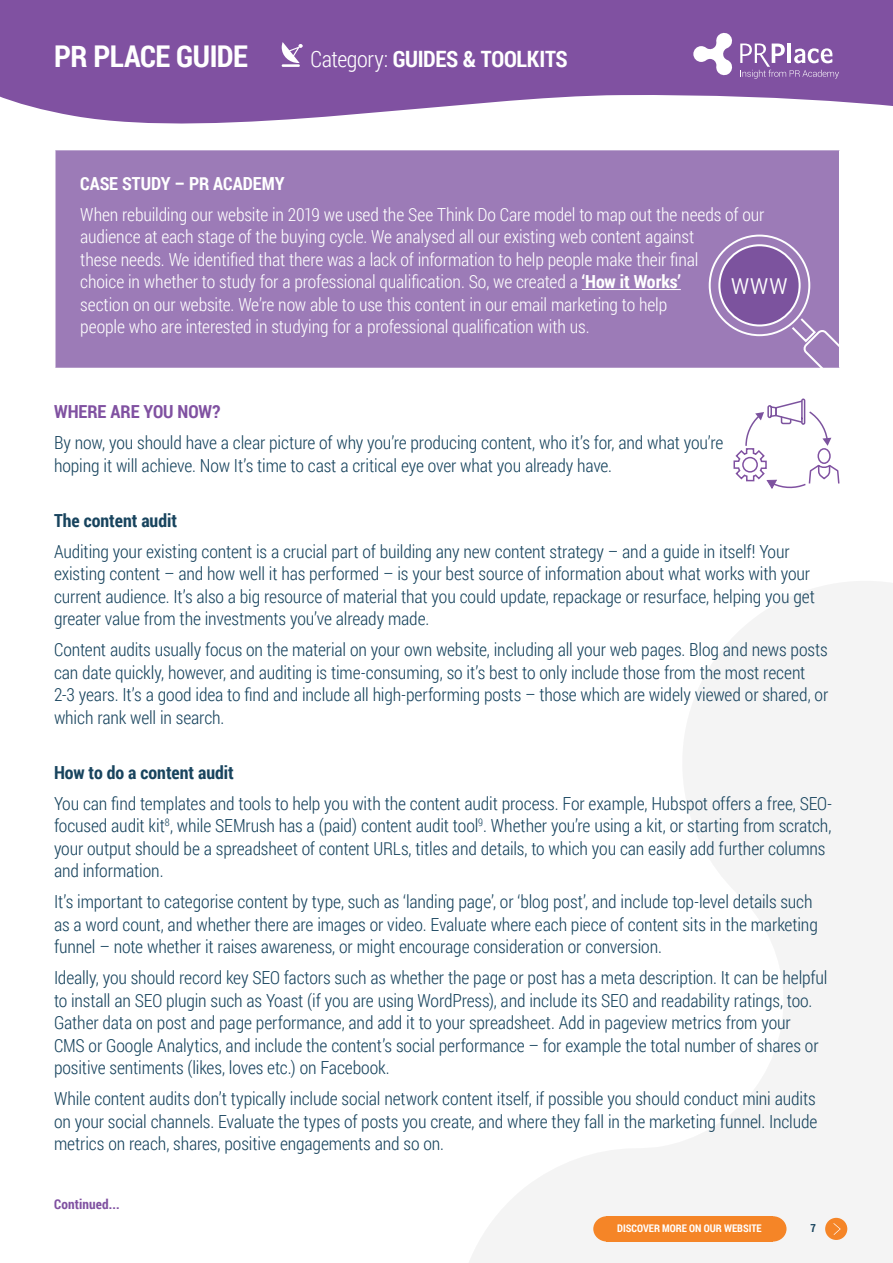
<style>
.page{position:relative;width:893px;height:1263px;background:#fff}
.page>*{position:absolute;margin:0;border:0;box-sizing:border-box;transform-origin:0 0}
.t1{font:700 30px "Roboto Condensed";letter-spacing:-.02em;color:#fff}
.bullets{font:300 29.7px "Roboto Condensed";color:#fff}
.t2{font:700 22.5px "Roboto Condensed";letter-spacing:-.01em;color:#fff}
.t3{font:300 18px/22.5px "Roboto Condensed";letter-spacing:-.01em;color:#18445e}
.bullets-2{font:300 18px/22.5px "Roboto Condensed";letter-spacing:-.005em;color:#fff}
.t4{font:700 18px "Roboto Condensed";color:#18445e}
.bullets-3{font:700 18px "Roboto Condensed";letter-spacing:-.005em;color:#fff}
.t5{font:700 18px "Roboto Condensed";color:#8051a1}
.t6{font:700 13.5px "Roboto Condensed";letter-spacing:.01em;color:#8051a1}
.t7{font:700 11.1px "Roboto Condensed";color:#18445e}
.t8{font:700 10.5px "Roboto Condensed";color:#fff}
.s1{font-weight:300}
.s2{font-weight:700}
</style>
<div class="page">
<svg style="left:0;top:0;width:893px;height:124px;background:#9169ae"></svg>
<svg style="left:469px;top:581px;width:424px;height:682px"></svg>
<svg style="left:282px;top:42px;width:21px;height:25px"></svg>
<hr style="left:788px;top:43px;width:3px;height:20px;background:#fff">
<svg style="left:693px;top:32px;width:40px;height:44px"></svg>
<svg style="left:740px;top:44px;width:99px;height:35px"></svg>
<div style="left:606px;top:1216px;width:167px;height:25px;background:#f58527"></div>
<svg style="left:593px;top:1216px;width:13px;height:25px"></svg>
<svg style="left:773px;top:1216px;width:13px;height:25px"></svg>
<div style="left:825px;top:1218px;width:22px;height:22px;background:#f58527;border-radius:50%"></div>
<svg style="left:833px;top:1223px;width:8px;height:12px"></svg>
<div style="left:55px;top:150px;width:785px;height:218px;background:#9c7bb7"></div>
<hr style="left:54px;top:150px;width:2px;height:218px;background:#fff">
<hr style="left:839px;top:150px;width:1px;height:218px;background:#fff">
<hr style="left:582px;top:289px;width:99px;height:1px;background:#fff">
<svg style="left:733px;top:316px;width:134px;height:289px"></svg>
<div style="left:709px;top:235px;width:101px;height:101px;border:2px solid #fff;border-radius:50%"></div>
<div style="left:719px;top:245px;width:81px;height:80px;background:#7c539e;border-radius:50%"></div>
<div style="left:718px;top:244px;width:83px;height:82px;border:2px solid #fff;border-radius:50%"></div>
<h1 class="t1" style="left:54px;top:35px;width:195px">PR PLACE GUIDE</h1>
<p class="t2" style="left:310px;top:43px;width:259px"><span class="s1">Category:</span> GUIDES &amp; TOOLKITS</p>
<p class="bullets-3" style="left:80px;top:171px;width:206px">CASE STUDY – PR ACADEMY</p>
<p class="bullets-2" style="left:80px;top:202px;width:686px">When rebuilding our website in 2019 we used the See Think Do Care model to map out the needs of our audience at each stage of the buying cycle. We analysed all our existing web content against<br>these needs. We identified that there was a lack of information to help people make their final<br>choice in whether to study for a professional qualification. So, we created a <span class="s2">‘How it Works’<br></span>section on our website. We’re now able to use this content in our email marketing to help<br>people who are interested in studying for a professional qualification with us.</p>
<p class="bullets" style="left:731px;top:262px;width:59px">www</p>
<p class="t5" style="left:54px;top:399px;width:168px">WHERE ARE YOU NOW?</p>
<p class="t3" style="left:54px;top:431px;width:671px">By now, you should have a clear picture of why you’re producing content, who it’s for, and what you’re hoping it will achieve. Now It’s time to cast a critical eye over what you already have.</p>
<p class="t4" style="left:54px;top:508px;width:125px">The content audit</p>
<p class="t3" style="left:54px;top:539px;width:762px">Auditing your existing content is a crucial part of building any new content strategy – and a guide in itself! Your existing content – and how well it has performed – is your best source of information about what works with your current audience. It’s also a big resource of material that you could update, repackage or resurface, helping you get greater value from the investments you’ve already made.</p>
<p class="t3" style="left:54px;top:638px;width:776px">Content audits usually focus on the material on your own website, including all your web pages. Blog and news posts can date quickly, however, and auditing is time-consuming, so it’s best to only include those from the most recent 2-3 years. It’s a good idea to find and include all high-performing posts – those which are widely viewed or shared, or which rank well in search.</p>
<p class="t4" style="left:54px;top:760px;width:181px">How to do a content audit</p>
<p class="t3" style="left:54px;top:791px;width:779px">You can find templates and tools to help you with the content audit process. For example, Hubspot offers a free, SEO&shy;focused audit kit<sup>8</sup>, while SEMrush has a (paid) content audit tool<sup>9</sup>. Whether you’re using a kit, or starting from scratch, your output should be a spreadsheet of content URLs, titles and details, to which you can easily add further columns and information.</p>
<p class="t3" style="left:54px;top:890px;width:765px">It’s important to categorise content by type, such as ‘landing page’, or ‘blog post’, and include top-level details such as a word count, and whether there are images or video. Evaluate where each piece of content sits in the marketing funnel – note whether it raises awareness, or might encourage consideration or conversion.</p>
<p class="t3" style="left:54px;top:966px;width:775px">Ideally, you should record key SEO factors such as whether the page or post has a meta description. It can be helpful to install an SEO plugin such as Yoast (if you are using WordPress), and include its SEO and readability ratings, too.<br>Gather data on post and page performance, and add it to your spreadsheet. Add in pageview metrics from your<br>CMS or Google Analytics, and include the content’s social performance – for example the total number of shares or positive sentiments (likes, loves etc.) on Facebook.</p>
<p class="t3" style="left:54px;top:1087px;width:765px;text-align:justify">While content audits don’t typically include social network content itself, if possible you should conduct mini audits on your social channels. Evaluate the types of posts you create, and where they fall in the marketing funnel. Include metrics on reach, shares, positive engagements and so on.</p>
<p class="t6" style="left:54px;top:1195px;width:67px">Continued...</p>
<p class="t8" style="left:617px;top:1221px;width:146px">DISCOVER MORE ON OUR WEBSITE</p>
<p class="t7" style="left:810px;top:1220px;width:7px">7</p>
</div>
